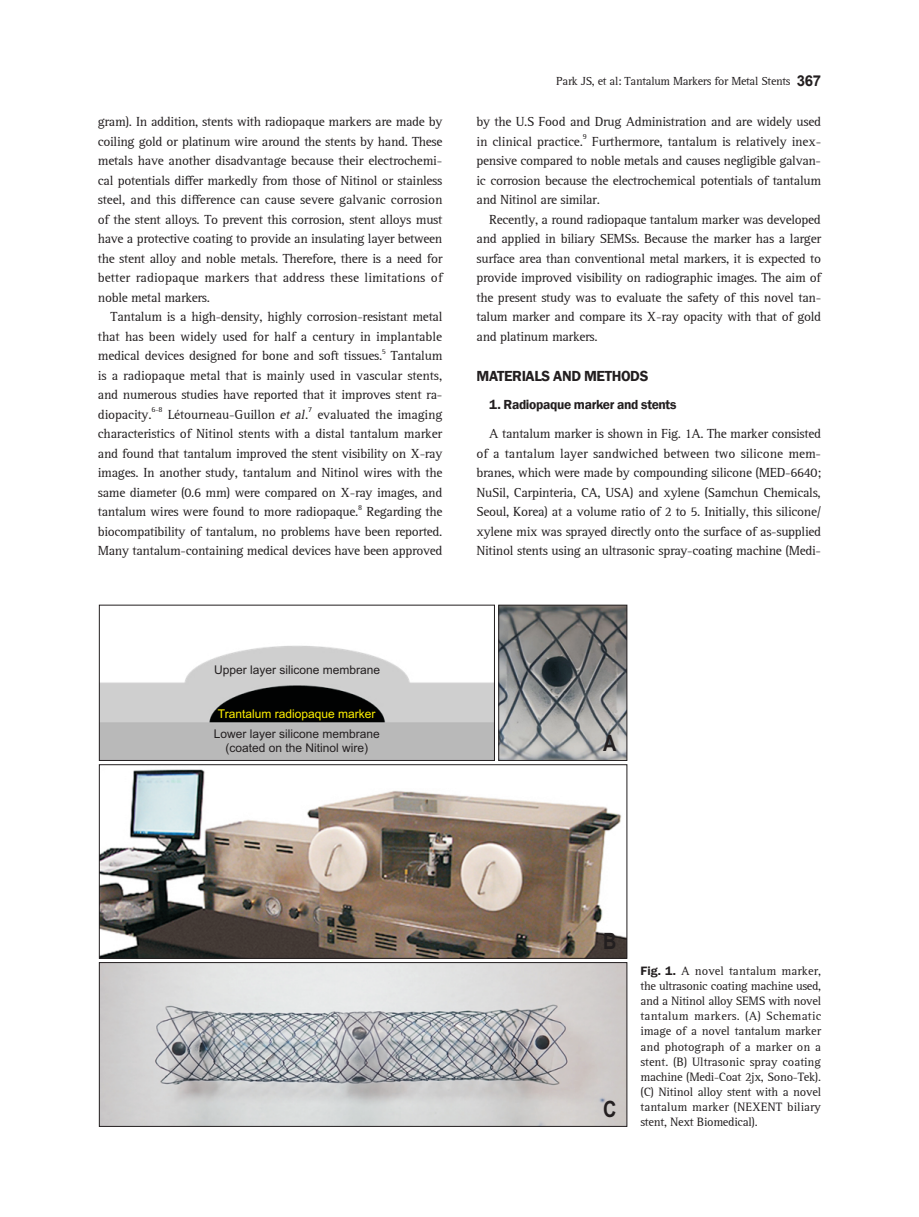
<style>
.page{position:relative;width:919px;height:1217px;background:#fff}
.page>*{position:absolute;margin:0;border:0;box-sizing:border-box;transform-origin:0 0}
.t1{font:700 22.5px "Arial Narrow";color:#231f20}
.t2{font:600 15px "Franklin Gothic";letter-spacing:-.025em;color:#231f20}
.t3{font:13.5px/19.5px "Rotisser";letter-spacing:-.025em;color:#231f20;text-align:justify}
.t4{font:600 13.5px "Franklin Gothic";letter-spacing:-.025em;color:#231f20}
.t5{font:12.45px/15px "Rotisser";color:#231f20;text-align:justify}
.t6{font:12px/13.4px "Arial";color:#231f20;text-align:center}
.t7{font:12px "Rotisser";letter-spacing:-.025em;color:#231f20}
.t8{font:12px "Arial";color:#fff101}
.t9{font:7.8px "Rotisser";color:#231f20}
.s1{font-style:italic}
.s2{font-family:"Arial";font-weight:700;font-size:15px}
.s3{font-family:"Franklin Gothic";font-weight:600}
</style>
<div class="page">
<img style="left:99px;top:604px;width:528px;height:522px">
<p class="t3" style="left:98px;top:112px;width:346px">gram). In addition, stents with radiopaque markers are made by coiling gold or platinum wire around the stents by hand. These metals have another disadvantage because their electrochemi&shy;cal potentials differ markedly from those of Nitinol or stainless steel, and this difference can cause severe galvanic corrosion of the stent alloys. To prevent this corrosion, stent alloys must have a protective coating to provide an insulating layer between the stent alloy and noble metals. Therefore, there is a need for better radiopaque markers that address these limitations of noble metal markers.</p>
<p class="t3" style="left:98px;top:307px;width:346px;text-indent:13px">Tantalum is a high-density, highly corrosion-resistant metal that has been widely used for half a century in implantable medical devices designed for bone and soft tissues.</p>
<p class="t9" style="left:382px;top:347px;width:6px">5</p>
<p class="t3" style="left:98px;top:346px;width:346px;text-indent:293px">Tantalum is a radiopaque metal that is mainly used in vascular stents, and numerous studies have reported that it improves stent ra&shy;diopacity.</p>
<p class="t9" style="left:151px;top:405px;width:13px">6-8</p>
<p class="t3" style="left:168px;top:405px;width:142px">Létourneau-Guillon <span class="s1">et al</span>.</p>
<p class="t9" style="left:308px;top:405px;width:6px">7</p>
<p class="t3" style="left:98px;top:405px;width:346px;text-indent:219px">evaluated the imaging characteristics of Nitinol stents with a distal tantalum marker and found that tantalum improved the stent visibility on X-ray images. In another study, tantalum and Nitinol wires with the same diameter (0.6 mm) were compared on X-ray images, and tantalum wires were found to more radiopaque.</p>
<p class="t9" style="left:358px;top:503px;width:6px">8</p>
<p class="t3" style="left:98px;top:502px;width:346px;text-indent:269px">Regarding the biocompatibility of tantalum, no problems have been reported.<br>Many tantalum-containing medical devices have been approved</p>
<p class="t7" style="left:556px;top:74px;width:266px">Park JS, et al: Tantalum Markers for Metal Stents <span class="s2">367</span></p>
<p class="t3" style="left:476px;top:112px;width:346px">by the U.S Food and Drug Administration and are widely used in clinical practice.</p>
<p class="t9" style="left:582px;top:132px;width:6px">9</p>
<p class="t3" style="left:476px;top:132px;width:346px;text-indent:115px">Furthermore, tantalum is relatively inex&shy;pensive compared to noble metals and causes negligible galvan&shy;ic corrosion because the electrochemical potentials of tantalum and Nitinol are similar.</p>
<p class="t3" style="left:476px;top:210px;width:346px;text-indent:13px">Recently, a round radiopaque tantalum marker was developed and applied in biliary SEMSs. Because the marker has a larger surface area than conventional metal markers, it is expected to provide improved visibility on radiographic images. The aim of the present study was to evaluate the safety of this novel tan&shy;talum marker and compare its X-ray opacity with that of gold and platinum markers.</p>
<p class="t2" style="left:476px;top:367px;width:173px">MATERIALS AND METHODS</p>
<p class="t4" style="left:489px;top:396px;width:189px">1. Radiopaque marker and stents</p>
<p class="t3" style="left:476px;top:424px;width:346px;text-indent:13px">A tantalum marker is shown in Fig. 1A. The marker consisted of a tantalum layer sandwiched between two silicone mem&shy;branes, which were made by compounding silicone (MED-6640; NuSil, Carpinteria, CA, USA) and xylene (Samchun Chemicals, Seoul, Korea) at a volume ratio of 2 to 5. Initially, this silicone/ xylene mix was sprayed directly onto the surface of as-supplied Nitinol stents using an ultrasonic spray-coating machine (Medi-</p>
<p class="t6" style="left:214px;top:664px;width:168px">Upper layer silicone membrane</p>
<p class="t8" style="left:218px;top:709px;width:159px">Trantalum radiopaque marker</p>
<p class="t6" style="left:214px;top:728px;width:168px">Lower layer silicone membrane (coated on the Nitinol wire)</p>
<h1 class="t1" style="left:603px;top:730px;width:15px">A</h1>
<h1 class="t1" style="left:603px;top:928px;width:15px">B</h1>
<h1 class="t1" style="left:603px;top:1096px;width:15px">C</h1>
<p class="t5" style="left:640px;top:963px;width:182px"><span class="s3">Fig. 1.</span> A novel tantalum marker, the ultrasonic coating machine used, and a Nitinol alloy SEMS with novel tantalum markers. (A) Schematic image of a novel tantalum marker and photograph of a marker on a stent. (B) Ultrasonic spray coating machine (Medi-Coat 2jx, Sono-Tek). (C) Nitinol alloy stent with a novel tantalum marker (NEXENT biliary stent, Next Biomedical).</p>
</div>
